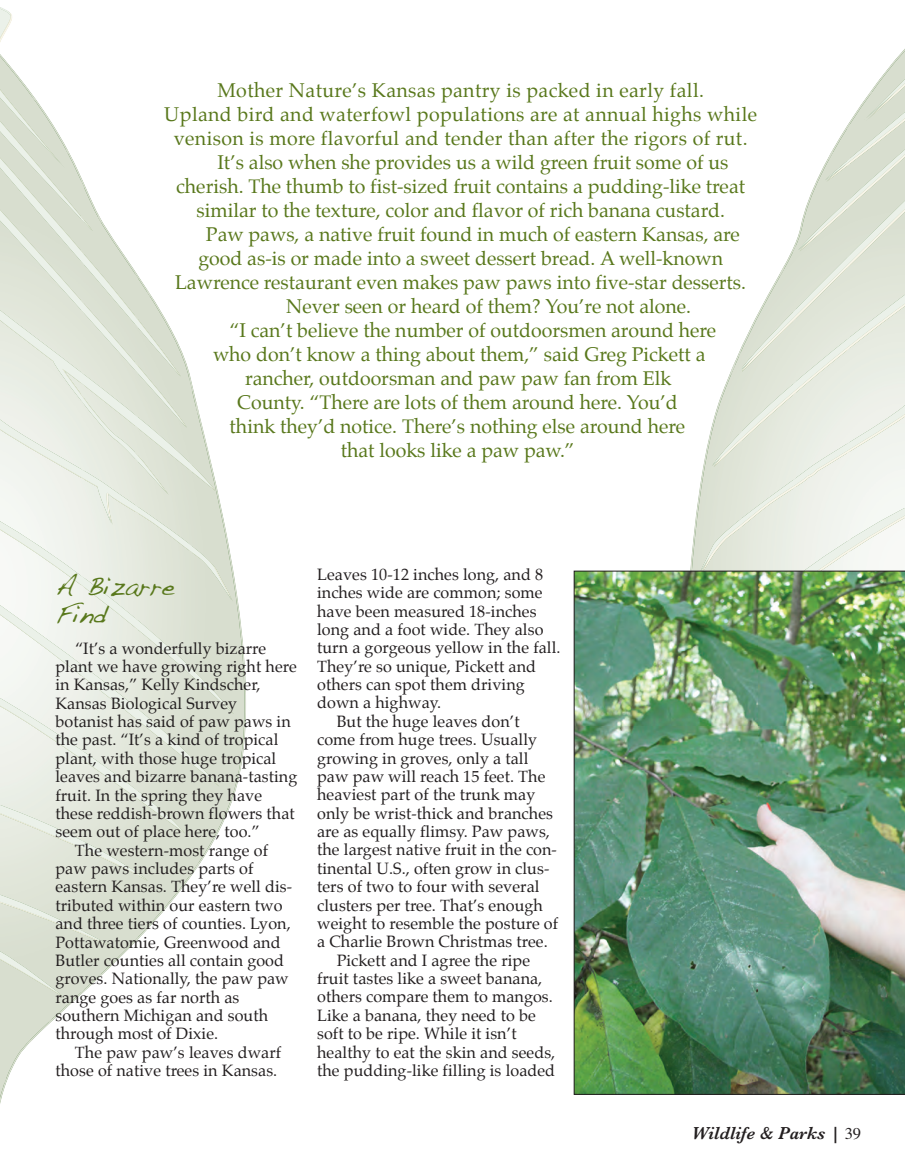
<style>
.page{position:relative;width:905px;height:1175px;background:#fff}
.page>*{position:absolute;margin:0;border:0;box-sizing:border-box;transform-origin:0 0}
.t1{font:27px/27.5px "Handwriting Dakota";color:#59781c}
.t2{font:19.5px "Palatino";color:#59781c}
.t3{font:19.5px "Palatino";letter-spacing:.02em;color:#59781c}
.t4{font:italic 600 18px "Baskerville";color:#231f20}
.t5{font:16.2px "Palatino";letter-spacing:.005em;color:#231f20}
.s1{font-family:"Times";font-weight:400;font-style:normal;font-size:16.5px}
</style>
<div class="page">
<svg style="left:0;top:99px;width:196px;height:941px"></svg>
<img style="left:0;top:54px;width:34px;height:45px">
<img style="left:31px;top:97px;width:39px;height:55px">
<img style="left:65px;top:150px;width:35px;height:72px">
<img style="left:98px;top:213px;width:51px;height:84px">
<img style="left:147px;top:288px;width:49px;height:125px">
<img style="left:196px;top:401px;width:50px;height:465px">
<img style="left:147px;top:861px;width:51px;height:69px">
<img style="left:98px;top:923px;width:51px;height:56px">
<img style="left:49px;top:973px;width:51px;height:52px">
<img style="left:27px;top:1018px;width:24px;height:22px">
<img style="left:0;top:1040px;width:32px;height:64px">
<svg style="left:0;top:7px;width:12px;height:35px"></svg>
<svg style="left:682px;top:95px;width:222px;height:1000px"></svg>
<img style="left:869px;top:50px;width:35px;height:45px">
<img style="left:829px;top:93px;width:43px;height:66px">
<img style="left:780px;top:150px;width:51px;height:126px">
<img style="left:731px;top:266px;width:52px;height:108px">
<img style="left:684px;top:355px;width:50px;height:215px">
<img style="left:878px;top:1094px;width:26px;height:1px">
<img style="left:573px;top:570px;width:331px;height:524px">
<p class="t3" style="left:217px;top:81px;width:488px">Mother Nature’s Kansas pantry is packed in early fall.</p>
<p class="t3" style="left:164px;top:105px;width:594px">Upland bird and waterfowl populations are at annual highs while</p>
<p class="t3" style="left:174px;top:129px;width:575px">venison is more flavorful and tender than after the rigors of rut.</p>
<p class="t2" style="left:217px;top:153px;width:512px">It’s also when she provides us a wild green fruit some of us</p>
<p class="t2" style="left:176px;top:177px;width:570px">cherish. The thumb to fist-sized fruit contains a pudding-like treat</p>
<p class="t2" style="left:196px;top:201px;width:530px">similar to the texture, color and flavor of rich banana custard.</p>
<p class="t2" style="left:206px;top:225px;width:535px">Paw paws, a native fruit found in much of eastern Kansas, are</p>
<p class="t2" style="left:198px;top:249px;width:526px">good as-is or made into a sweet dessert bread. A well-known</p>
<p class="t2" style="left:175px;top:273px;width:572px">Lawrence restaurant even makes paw paws into five-star desserts.</p>
<p class="t2" style="left:286px;top:297px;width:406px">Never seen or heard of them? You’re not alone.</p>
<p class="t2" style="left:229px;top:321px;width:488px">“I can’t believe the number of outdoorsmen around here</p>
<p class="t2" style="left:213px;top:345px;width:494px">who don’t know a thing about them,” said Greg Pickett a</p>
<p class="t2" style="left:245px;top:369px;width:427px">rancher, outdoorsman and paw paw fan from Elk</p>
<p class="t2" style="left:237px;top:393px;width:442px">County. “There are lots of them around here. You’d</p>
<p class="t2" style="left:229px;top:417px;width:457px">think they’d notice. There’s nothing else around here</p>
<p class="t2" style="left:341px;top:441px;width:235px">that looks like a paw paw.”</p>
<p class="t1" style="left:55px;top:572px;width:121px">A Bizarre<br>Find</p>
<p class="t5" style="left:75px;top:640px;width:192px">“It’s a wonderfully bizarre</p>
<p class="t5" style="left:55px;top:658px;width:243px">plant we have growing right here</p>
<p class="t5" style="left:55px;top:677px;width:207px">in Kansas,” Kelly Kindscher,</p>
<p class="t5" style="left:55px;top:695px;width:183px">Kansas Biological Survey</p>
<p class="t5" style="left:55px;top:713px;width:237px">botanist has said of paw paws in</p>
<p class="t5" style="left:55px;top:732px;width:224px">the past. “It’s a kind of tropical</p>
<p class="t5" style="left:55px;top:750px;width:222px">plant, with those huge tropical</p>
<p class="t5" style="left:55px;top:768px;width:243px">leaves and bizarre banana-tasting</p>
<p class="t5" style="left:55px;top:787px;width:208px">fruit. In the spring they have</p>
<p class="t5" style="left:55px;top:805px;width:241px">these reddish-brown flowers that</p>
<p class="t5" style="left:55px;top:824px;width:206px">seem out of place here, too.”</p>
<p class="t5" style="left:75px;top:842px;width:194px">The western-most range of</p>
<p class="t5" style="left:55px;top:860px;width:199px">paw paws includes parts of</p>
<p class="t5" style="left:55px;top:879px;width:238px">eastern Kansas. They’re well dis-</p>
<p class="t5" style="left:55px;top:897px;width:228px">tributed within our eastern two</p>
<p class="t5" style="left:55px;top:915px;width:237px">and three tiers of counties. Lyon,</p>
<p class="t5" style="left:55px;top:934px;width:226px">Pottawatomie, Greenwood and</p>
<p class="t5" style="left:55px;top:952px;width:230px">Butler counties all contain good</p>
<p class="t5" style="left:55px;top:971px;width:235px">groves. Nationally, the paw paw</p>
<p class="t5" style="left:55px;top:989px;width:185px">range goes as far north as</p>
<p class="t5" style="left:55px;top:1007px;width:214px">southern Michigan and south</p>
<p class="t5" style="left:55px;top:1026px;width:164px">through most of Dixie.</p>
<p class="t5" style="left:75px;top:1044px;width:208px">The paw paw’s leaves dwarf</p>
<p class="t5" style="left:55px;top:1062px;width:223px">those of native trees in Kansas.</p>
<p class="t5" style="left:317px;top:566px;width:227px">Leaves 10-12 inches long, and 8</p>
<p class="t5" style="left:317px;top:585px;width:227px">inches wide are common; some</p>
<p class="t5" style="left:317px;top:603px;width:221px">have been measured 18-inches</p>
<p class="t5" style="left:317px;top:621px;width:228px">long and a foot wide. They also</p>
<p class="t5" style="left:317px;top:640px;width:245px">turn a gorgeous yellow in the fall.</p>
<p class="t5" style="left:317px;top:658px;width:220px">They’re so unique, Pickett and</p>
<p class="t5" style="left:317px;top:676px;width:209px">others can spot them driving</p>
<p class="t5" style="left:317px;top:695px;width:125px">down a highway.</p>
<p class="t5" style="left:336px;top:713px;width:184px">But the huge leaves don’t</p>
<p class="t5" style="left:317px;top:731px;width:221px">come from huge trees. Usually</p>
<p class="t5" style="left:317px;top:750px;width:213px">growing in groves, only a tall</p>
<p class="t5" style="left:317px;top:768px;width:230px">paw paw will reach 15 feet. The</p>
<p class="t5" style="left:317px;top:787px;width:220px">heaviest part of the trunk may</p>
<p class="t5" style="left:317px;top:805px;width:237px">only be wrist-thick and branches</p>
<p class="t5" style="left:317px;top:823px;width:234px">are as equally flimsy. Paw paws,</p>
<p class="t5" style="left:317px;top:842px;width:241px">the largest native fruit in the con-</p>
<p class="t5" style="left:317px;top:860px;width:234px">tinental U.S., often grow in clus-</p>
<p class="t5" style="left:317px;top:878px;width:224px">ters of two to four with several</p>
<p class="t5" style="left:317px;top:897px;width:227px">clusters per tree. That’s enough</p>
<p class="t5" style="left:317px;top:915px;width:242px">weight to resemble the posture of</p>
<p class="t5" style="left:317px;top:934px;width:232px">a Charlie Brown Christmas tree.</p>
<p class="t5" style="left:336px;top:952px;width:195px">Pickett and I agree the ripe</p>
<p class="t5" style="left:317px;top:970px;width:227px">fruit tastes like a sweet banana,</p>
<p class="t5" style="left:317px;top:989px;width:237px">others compare them to mangos.</p>
<p class="t5" style="left:317px;top:1007px;width:220px">Like a banana, they need to be</p>
<p class="t5" style="left:317px;top:1025px;width:201px">soft to be ripe. While it isn’t</p>
<p class="t5" style="left:317px;top:1044px;width:239px">healthy to eat the skin and seeds,</p>
<p class="t5" style="left:317px;top:1062px;width:239px">the pudding-like filling is loaded</p>
<p class="t4" style="left:691px;top:1122px;width:171px">Wildlife &amp; Parks | <span class="s1">39</span></p>
</div>
